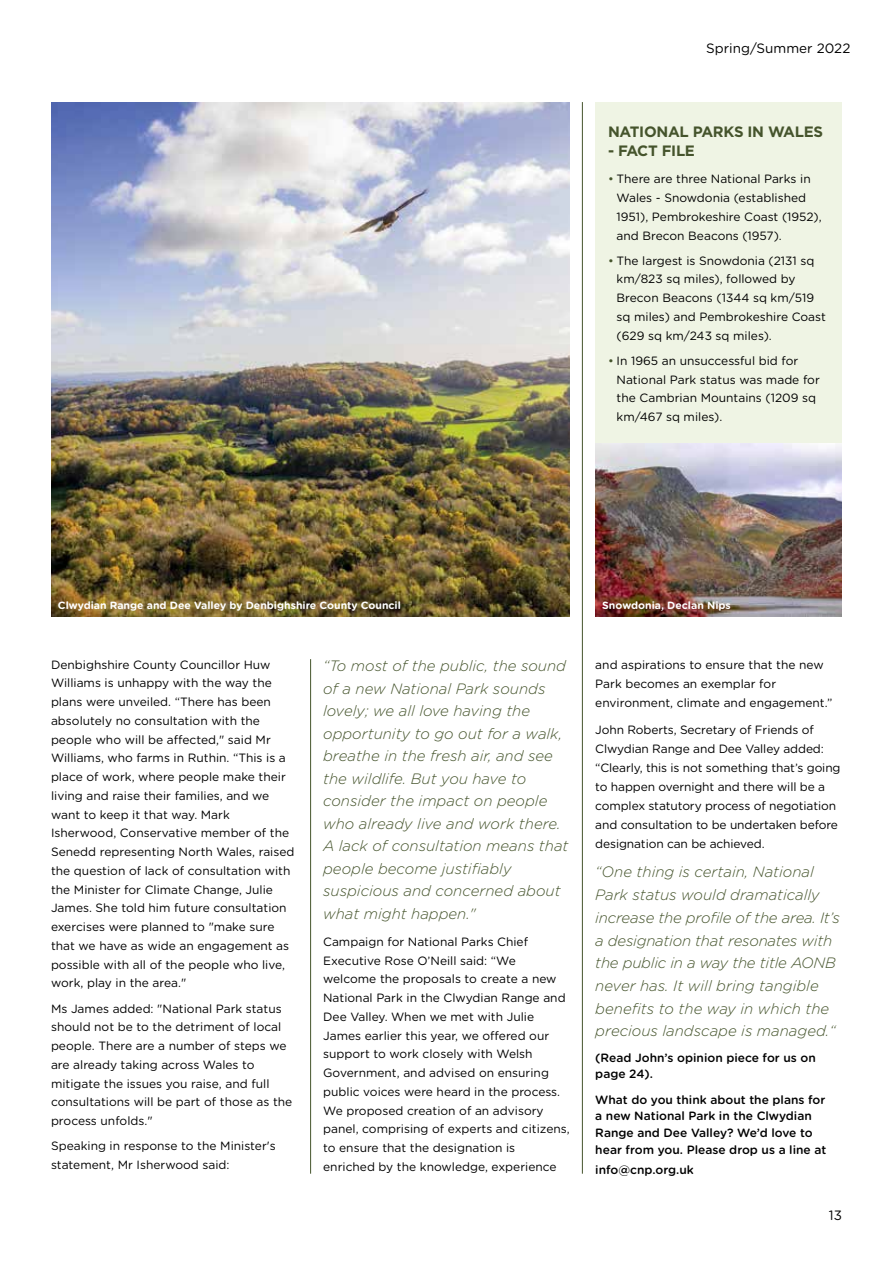
<style>
.page{position:relative;width:893px;height:1263px;background:#fff}
.page>*{position:absolute;margin:0;border:0;box-sizing:border-box;transform-origin:0 0}
.t1{font:italic 300 15px/22.5px "Gotham Rounded";color:#45542c}
.t2{font:700 15px "Gotham";letter-spacing:-.02em;color:#45542c}
.t3{font:13.5px "Gotham Rounded";color:#000}
.t4{font:12px/18.8px "Gotham Rounded";color:#000}
.t5{font:500 12px/16.8px "Gotham Rounded";color:#000}
.t6{font:700 10.5px "Gotham Rounded";color:#fff}
.s1{color:#45542c}
</style>
<div class="page">
<img style="left:51px;top:102px;width:519px;height:515px">
<img style="left:595px;top:442px;width:247px;height:175px">
<div style="left:595px;top:102px;width:247px;height:340px;background:#eff4e4"></div>
<hr style="left:310px;top:659px;width:1px;height:515px;background:#45542c">
<hr style="left:582px;top:102px;width:1px;height:1072px;background:#45542c">
<p class="t3" style="left:706px;top:39px;width:146px">Spring/Summer 2022</p>
<p class="t2" style="left:608px;top:123px;width:216px">NATIONAL PARKS IN WALES</p>
<p class="t2" style="left:608px;top:142px;width:88px">- FACT FILE</p>
<p class="t4" style="left:617px;top:169px;width:207px;text-indent:-9px"><span class="s1">•</span> There are three National Parks in<br>Wales - Snowdonia (established<br>1951), Pembrokeshire Coast (1952), and Brecon Beacons (1957).</p>
<p class="t4" style="left:617px;top:250px;width:211px;text-indent:-9px"><span class="s1">•</span> The largest is Snowdonia (2131 sq km/823 sq miles), followed by<br>Brecon Beacons (1344 sq km/519 sq miles) and Pembrokeshire Coast (629 sq km/243 sq miles).</p>
<p class="t4" style="left:617px;top:351px;width:205px;text-indent:-9px"><span class="s1">•</span> In 1965 an unsuccessful bid for<br>National Park status was made for the Cambrian Mountains (1209 sq km/467 sq miles).</p>
<p class="t6" style="left:58px;top:597px;width:345px">Clwydian Range and Dee Valley by Denbighshire County Council</p>
<p class="t6" style="left:602px;top:597px;width:130px">Snowdonia, Declan Nips</p>
<p class="t4" style="left:51px;top:654px;width:245px">Denbighshire County Councillor Huw Williams is unhappy with the way the plans were unveiled. “There has been absolutely no consultation with the people who will be affected," said Mr Williams, who farms in Ruthin. “This is a place of work, where people make their living and raise their families, and we want to keep it that way. Mark Isherwood, Conservative member of the Senedd representing North Wales, raised the question of lack of consultation with the Minister for Climate Change, Julie James. She told him future consultation exercises were planned to "make sure that we have as wide an engagement as possible with all of the people who live, work, play in the area."</p>
<p class="t4" style="left:51px;top:998px;width:243px">Ms James added: "National Park status should not be to the detriment of local people. There are a number of steps we are already taking across Wales to mitigate the issues you raise, and full consultations will be part of those as the process unfolds."</p>
<p class="t4" style="left:51px;top:1136px;width:226px">Speaking in response to the Minister's statement, Mr Isherwood said:</p>
<p class="t1" style="left:323px;top:654px;width:247px">“To most of the public, the sound of a new National Park sounds lovely; we all love having the opportunity to go out for a walk, breathe in the fresh air, and see the wildlife. But you have to consider the impact on people who already live and work there.<br>A lack of consultation means that people become justifiably suspicious and concerned about what might happen."</p>
<p class="t4" style="left:323px;top:932px;width:248px">Campaign for National Parks Chief Executive Rose O’Neill said: “We welcome the proposals to create a new National Park in the Clwydian Range and Dee Valley. When we met with Julie James earlier this year, we offered our support to work closely with Welsh Government, and advised on ensuring public voices were heard in the process.<br>We proposed creation of an advisory panel, comprising of experts and citizens, to ensure that the designation is enriched by the knowledge, experience</p>
<p class="t4" style="left:595px;top:654px;width:239px">and aspirations to ensure that the new<br>Park becomes an exemplar for environment, climate and engagement.”</p>
<p class="t4" style="left:595px;top:720px;width:247px">John Roberts, Secretary of Friends of Clwydian Range and Dee Valley added: “Clearly, this is not something that’s going to happen overnight and there will be a complex statutory process of negotiation and consultation to be undertaken before designation can be achieved.</p>
<p class="t1" style="left:595px;top:860px;width:246px">“One thing is certain, National Park status would dramatically increase the profile of the area. It’s a designation that resonates with the public in a way the title AONB never has. It will bring tangible benefits to the way in which the precious landscape is managed.“</p>
<p class="t5" style="left:595px;top:1048px;width:222px">(Read John’s opinion piece for us on page 24).</p>
<p class="t5" style="left:595px;top:1090px;width:233px">What do you think about the plans for a new National Park in the Clwydian Range and Dee Valley? We’d love to hear from you. Please drop us a line at</p>
<p class="t5" style="left:595px;top:1160px;width:100px">info@cnp.org.uk</p>
<p class="t3" style="left:829px;top:1206px;width:15px">13</p>
</div>
